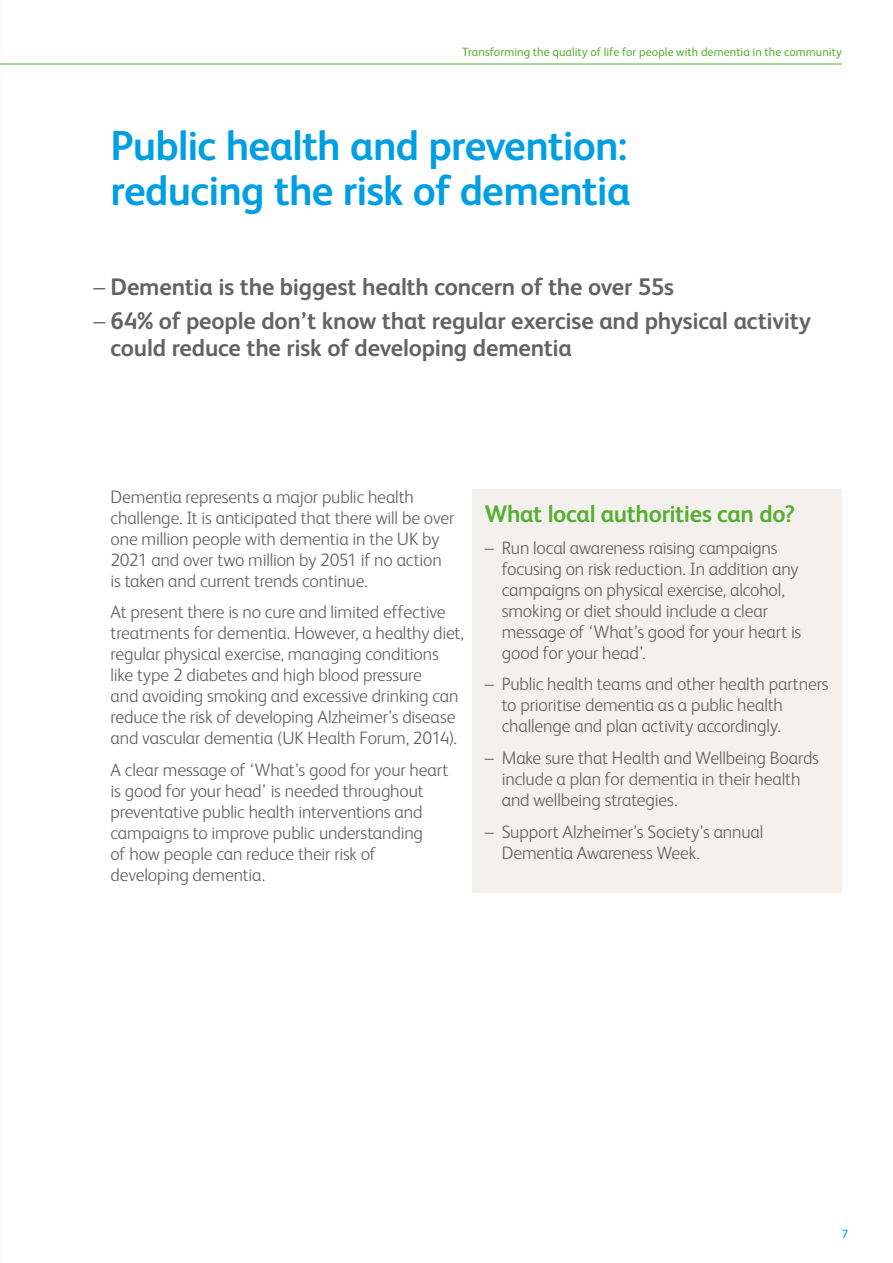
<style>
.page{position:relative;width:893px;height:1263px;background:#fff}
.page>*{position:absolute;margin:0;border:0;box-sizing:border-box;transform-origin:0 0}
.t1{font:700 42px/45px "FS Albert";letter-spacing:-.02em;color:#009fe3}
.t2{font:700 24px/27px "FS Albert";letter-spacing:-.01em;color:#646363}
.t3{font:700 24px "FS Albert";letter-spacing:-.015em;color:#56af31}
.t4{font:300 18px/21px "FS Albert";letter-spacing:-.01em;color:#646363}
.t5{font:12px "FS Albert";letter-spacing:.005em;color:#56af31}
.t6{font:12px "FS Albert";color:#009fe3}
.s1{font-weight:300}
</style>
<div class="page">
<hr style="left:0;top:64px;width:842px;height:1px;background:#56af31">
<div style="left:472px;top:489px;width:370px;height:404px;background:#f4f0ee"></div>
<p class="t5" style="left:462px;top:45px;width:381px">Transforming the quality of life for people with dementia in the community</p>
<h1 class="t1" style="left:111px;top:121px;width:521px">Public health and prevention: reducing the risk of dementia</h1>
<h2 class="t2" style="left:94px;top:272px;width:582px"><span class="s1">–</span> Dementia is the biggest health concern of the over 55s</h2>
<h2 class="t2" style="left:111px;top:306px;width:702px;text-indent:-17px"><span class="s1">–</span> 64% of people don’t know that regular exercise and physical activity could reduce the risk of developing dementia</h2>
<p class="t4" style="left:111px;top:485px;width:345px">Dementia represents a major public health challenge. It is anticipated that there will be over one million people with dementia in the UK by 2021 and over two million by 2051 if no action is taken and current trends continue.</p>
<p class="t4" style="left:111px;top:601px;width:355px">At present there is no cure and limited effective treatments for dementia. However, a healthy diet, regular physical exercise, managing conditions like type 2 diabetes and high blood pressure<br>and avoiding smoking and excessive drinking can reduce the risk of developing Alzheimer’s disease and vascular dementia (UK Health Forum, 2014).</p>
<p class="t4" style="left:111px;top:758px;width:339px">A clear message of ‘What’s good for your heart is good for your head’ is needed throughout preventative public health interventions and campaigns to improve public understanding<br>of how people can reduce their risk of developing dementia.</p>
<h2 class="t3" style="left:485px;top:498px;width:312px">What local authorities can do?</h2>
<p class="t4" style="left:502px;top:536px;width:301px;text-indent:-17px">– Run local awareness raising campaigns focusing on risk reduction. In addition any campaigns on physical exercise, alcohol, smoking or diet should include a clear message of ‘What’s good for your heart is good for your head’.</p>
<p class="t4" style="left:502px;top:673px;width:328px;text-indent:-17px">– Public health teams and other health partners to prioritise dementia as a public health challenge and plan activity accordingly.</p>
<p class="t4" style="left:502px;top:746px;width:319px;text-indent:-17px">– Make sure that Health and Wellbeing Boards include a plan for dementia in their health and wellbeing strategies.</p>
<p class="t4" style="left:502px;top:820px;width:263px;text-indent:-17px">– Support Alzheimer’s Society’s annual<br>Dementia Awareness Week.</p>
<p class="t6" style="left:842px;top:1227px;width:8px">7</p>
</div>
